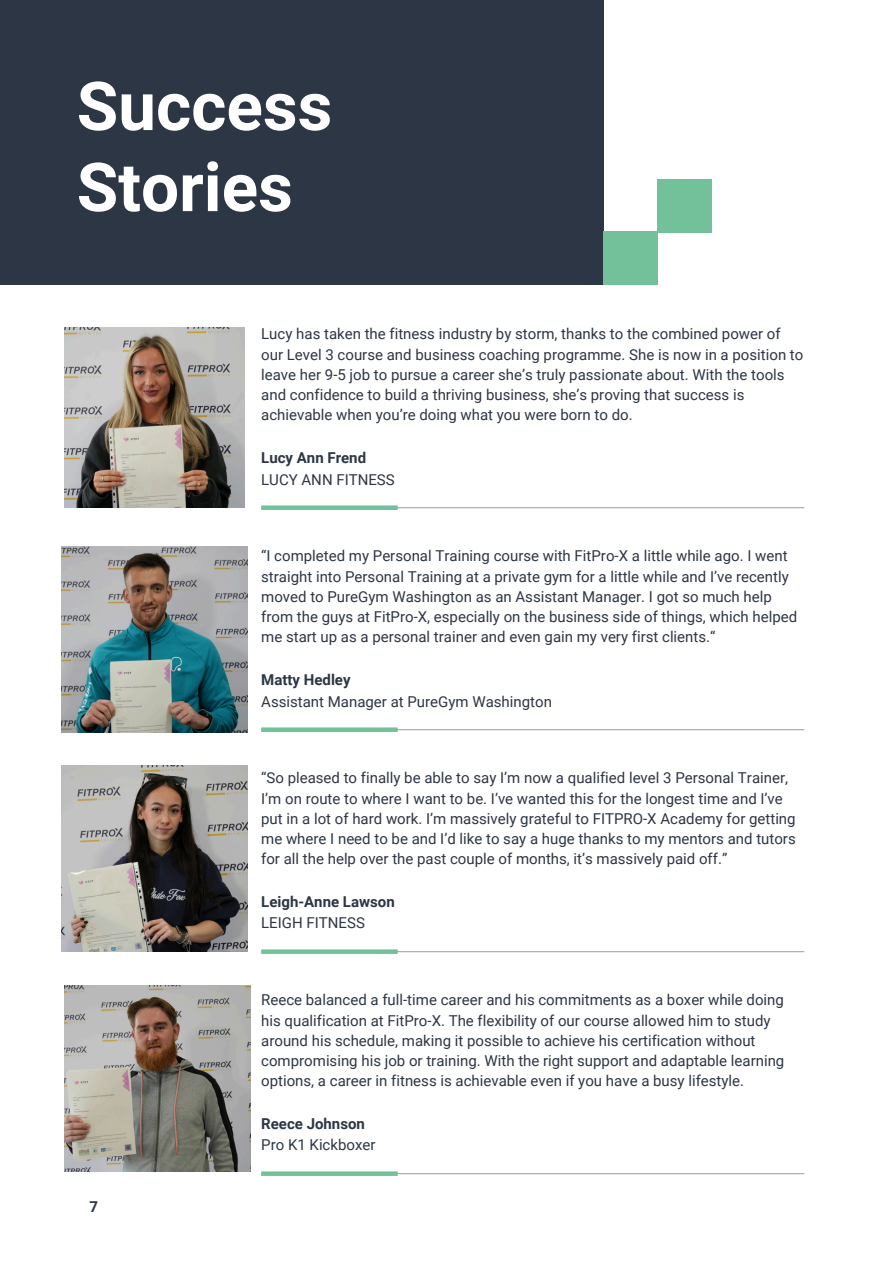
<style>
.page{position:relative;width:894px;height:1264px;background:#fff}
.page>*{position:absolute;margin:0;border:0;box-sizing:border-box;transform-origin:0 0}
.t1{font:700 67.5px/81px "Roboto";color:#fff}
.t2{font:15px/20.2px "Roboto";color:#2c3644}
.t3{font:700 15px "Roboto";color:#2c3644}
</style>
<div class="page">
<div style="left:0;top:0;width:603px;height:285px;background:#2c3644"></div>
<hr style="left:261px;top:507px;width:543px;height:1px;background:#a6a6a6">
<hr style="left:261px;top:729px;width:543px;height:1px;background:#a6a6a6">
<hr style="left:261px;top:951px;width:543px;height:1px;background:#a6a6a6">
<hr style="left:261px;top:1173px;width:543px;height:1px;background:#a6a6a6">
<div style="left:261px;top:505px;width:136px;height:5px;background:#73c19b"></div>
<div style="left:261px;top:727px;width:136px;height:5px;background:#73c19b"></div>
<svg style="left:261px;top:949px;width:136px;height:4px"></svg>
<svg style="left:261px;top:1171px;width:136px;height:4px"></svg>
<div style="left:603px;top:232px;width:54px;height:53px;background:#73c19b"></div>
<div style="left:657px;top:179px;width:54px;height:53px;background:#73c19b"></div>
<img style="left:64px;top:327px;width:180px;height:180px">
<img style="left:62px;top:766px;width:185px;height:185px">
<img style="left:62px;top:546px;width:185px;height:186px">
<img style="left:64px;top:985px;width:186px;height:186px">
<h1 class="t1" style="left:77px;top:66px;width:257px">Success<br>Stories</h1>
<p class="t2" style="left:261px;top:324px;width:543px">Lucy has taken the fitness industry by storm, thanks to the combined power of our Level 3 course and business coaching programme. She is now in a position to leave her 9-5 job to pursue a career she’s truly passionate about. With the tools and confidence to build a thriving business, she’s proving that success is achievable when you’re doing what you were born to do.</p>
<p class="t3" style="left:261px;top:449px;width:106px">Lucy Ann Frend</p>
<p class="t2" style="left:261px;top:469px;width:135px">LUCY ANN FITNESS</p>
<p class="t2" style="left:261px;top:546px;width:537px">“I completed my Personal Training course with FitPro-X a little while ago. I went straight into Personal Training at a private gym for a little while and I’ve recently moved to PureGym Washington as an Assistant Manager. I got so much help from the guys at FitPro-X, especially on the business side of things, which helped me start up as a personal trainer and even gain my very first clients.“</p>
<p class="t3" style="left:261px;top:671px;width:91px">Matty Hedley</p>
<p class="t2" style="left:261px;top:691px;width:292px">Assistant Manager at PureGym Washington</p>
<h3 class="t2" style="left:261px;top:768px;width:536px">“So pleased to finally be able to say I’m now a qualified level 3 Personal Trainer, I’m on route to where I want to be. I’ve wanted this for the longest time and I’ve put in a lot of hard work. I’m massively grateful to FITPRO-X Academy for getting me where I need to be and I’d like to say a huge thanks to my mentors and tutors for all the help over the past couple of months, it’s massively paid off.”</h3>
<h3 class="t3" style="left:261px;top:893px;width:135px">Leigh-Anne Lawson</h3>
<h3 class="t2" style="left:261px;top:913px;width:105px">LEIGH FITNESS</h3>
<h2 class="t2" style="left:261px;top:990px;width:524px">Reece balanced a full-time career and his commitments as a boxer while doing his qualification at FitPro-X. The flexibility of our course allowed him to study around his schedule, making it possible to achieve his certification without compromising his job or training. With the right support and adaptable learning options, a career in fitness is achievable even if you have a busy lifestyle.</h2>
<h2 class="t3" style="left:261px;top:1115px;width:105px">Reece Johnson</h2>
<p class="t3" style="left:89px;top:1198px;width:10px">7</p>
<p class="t2" style="left:261px;top:1135px;width:116px">Pro K1 Kickboxer</p>
</div>
